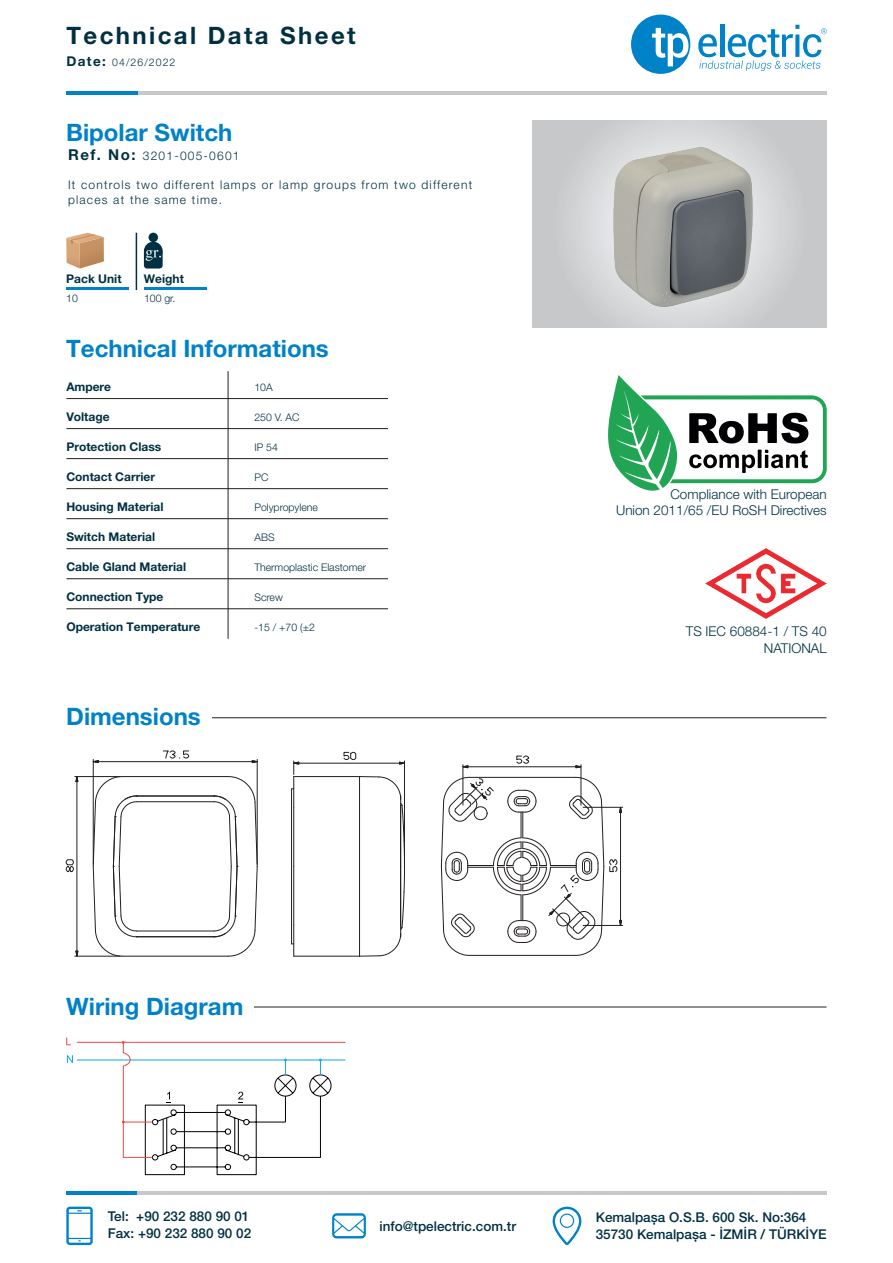
<style>
.page{position:relative;width:893px;height:1263px;background:#fff}
.page>*{position:absolute;margin:0;border:0;box-sizing:border-box;transform-origin:0 0}
.t1{font:700 24px "Helvetica Neue LT Pro";color:#0082c8}
.t2{font:700 24px "Helvetica Neue LT Pro";letter-spacing:.1em;color:#003042}
.t3{font:500 13.5px/16.8px "Helvetica Neue LT Pro";color:#003042}
.t4{font:300 13.5px/16.5px "Helvetica Neue LT Pro";color:#003042;text-align:right}
.t5{font:700 12px "Helvetica Neue LT Pro";color:#003042}
.t6{font:300 12px/14.4px "Helvetica Neue LT Pro";letter-spacing:.1em;color:#003042}
.t7{font:300 10.5px "Helvetica Neue LT Pro";color:#003042}
.s1{font-weight:700;font-size:13.5px}
.s2{font-weight:700;font-size:15px}
</style>
<div class="page">
<svg style="left:66px;top:1037px;width:280px;height:138px"></svg>
<hr style="left:254px;top:1007px;width:572px;height:1px;background:#231f20">
<hr style="left:293px;top:925px;width:1px;height:31px;background:#231f20">
<hr style="left:293px;top:776px;width:1px;height:32px;background:#231f20">
<hr style="left:294px;top:956px;width:66px;height:1px;background:#231f20">
<hr style="left:294px;top:776px;width:66px;height:1px;background:#231f20">
<svg style="left:291px;top:788px;width:3px;height:157px"></svg>
<svg style="left:359px;top:776px;width:46px;height:180px"></svg>
<hr style="left:122px;top:956px;width:106px;height:1px;background:#231f20">
<hr style="left:122px;top:776px;width:106px;height:1px;background:#231f20">
<hr style="left:137px;top:931px;width:77px;height:1px;background:#231f20">
<hr style="left:137px;top:801px;width:77px;height:1px;background:#231f20">
<hr style="left:137px;top:936px;width:77px;height:1px;background:#231f20">
<svg style="left:93px;top:776px;width:45px;height:180px"></svg>
<hr style="left:137px;top:796px;width:77px;height:1px;background:#231f20">
<svg style="left:214px;top:776px;width:44px;height:180px"></svg>
<svg style="left:516px;top:756px;width:13px;height:8px"></svg>
<svg style="left:462px;top:765px;width:6px;height:3px"></svg>
<svg style="left:575px;top:765px;width:6px;height:3px"></svg>
<hr style="left:468px;top:766px;width:108px;height:1px;background:#231f20">
<hr style="left:463px;top:765px;width:1px;height:40px;background:#231f20">
<hr style="left:581px;top:765px;width:1px;height:40px;background:#231f20">
<hr style="left:583px;top:925px;width:40px;height:1px;background:#231f20">
<hr style="left:583px;top:807px;width:40px;height:1px;background:#231f20">
<svg style="left:163px;top:750px;width:26px;height:9px"></svg>
<svg style="left:92px;top:760px;width:7px;height:3px"></svg>
<svg style="left:252px;top:760px;width:5px;height:3px"></svg>
<hr style="left:98px;top:761px;width:154px;height:1px;background:#231f20">
<hr style="left:93px;top:759px;width:1px;height:105px;background:#231f20">
<hr style="left:257px;top:759px;width:1px;height:105px;background:#231f20">
<svg style="left:66px;top:859px;width:8px;height:13px"></svg>
<svg style="left:75px;top:951px;width:3px;height:5px"></svg>
<svg style="left:75px;top:777px;width:3px;height:5px"></svg>
<hr style="left:77px;top:782px;width:1px;height:169px;background:#231f20">
<hr style="left:75px;top:956px;width:45px;height:1px;background:#231f20">
<hr style="left:75px;top:776px;width:45px;height:1px;background:#231f20">
<svg style="left:343px;top:752px;width:13px;height:8px"></svg>
<hr style="left:299px;top:763px;width:101px;height:1px;background:#231f20">
<svg style="left:293px;top:761px;width:6px;height:13px"></svg>
<hr style="left:404px;top:761px;width:1px;height:103px;background:#231f20">
<svg style="left:441px;top:777px;width:181px;height:179px"></svg>
<div style="left:533px;top:120px;width:294px;height:208px;background:linear-gradient(to right,#cfd0d2,#cdced0)"></div>
<hr style="left:97px;top:1192px;width:730px;height:3px;background:#c7c8ca">
<hr style="left:66px;top:1192px;width:71px;height:3px;background:#0082c8">
<svg style="left:332px;top:1213px;width:34px;height:25px"></svg>
<svg style="left:66px;top:1206px;width:27px;height:39px"></svg>
<svg style="left:553px;top:1206px;width:28px;height:39px"></svg>
<div style="left:631px;top:15px;width:59px;height:59px;background:#0082c8;border-radius:50%"></div>
<svg style="left:652px;top:28px;width:36px;height:38px"></svg>
<svg style="left:698px;top:25px;width:129px;height:46px"></svg>
<hr style="left:98px;top:92px;width:729px;height:3px;background:#c7c8ca">
<hr style="left:66px;top:92px;width:72px;height:3px;background:#0082c8">
<hr style="left:212px;top:717px;width:614px;height:1px;background:#231f20">
<svg style="left:608px;top:375px;width:219px;height:116px"></svg>
<img style="left:705px;top:548px;width:122px;height:70px">
<hr style="left:228px;top:371px;width:1px;height:268px;background:#231f20">
<hr style="left:66px;top:398px;width:322px;height:1px;background:#231f20">
<hr style="left:66px;top:428px;width:322px;height:1px;background:#231f20">
<hr style="left:66px;top:458px;width:322px;height:1px;background:#231f20">
<hr style="left:66px;top:488px;width:322px;height:1px;background:#231f20">
<hr style="left:66px;top:518px;width:322px;height:1px;background:#231f20">
<hr style="left:66px;top:548px;width:322px;height:1px;background:#231f20">
<hr style="left:66px;top:578px;width:322px;height:1px;background:#231f20">
<hr style="left:66px;top:608px;width:322px;height:1px;background:#231f20">
<div style="left:144px;top:249px;width:19px;height:20px;background:#003042;border-radius:3px"></div>
<div style="left:144px;top:242px;width:19px;height:18px;background:#003042;border-radius:50%"></div>
<div style="left:149px;top:233px;width:9px;height:9px;background:#003042;border-radius:50%"></div>
<svg style="left:146px;top:250px;width:15px;height:11px"></svg>
<hr style="left:136px;top:233px;width:1px;height:57px;background:#003042">
<hr style="left:66px;top:287px;width:63px;height:3px;background:#0082c8">
<hr style="left:144px;top:287px;width:63px;height:3px;background:#0082c8">
<svg style="left:66px;top:233px;width:38px;height:36px"></svg>
<img style="left:600px;top:131px;width:166px;height:190px">
<h1 class="t2" style="left:66px;top:21px;width:291px">Technical Data Sheet</h1>
<p class="t7" style="left:66px;top:56px;width:111px"><span class="s1">Date:</span> 04/26/2022</p>
<h1 class="t1" style="left:66px;top:117px;width:168px">Bipolar Switch</h1>
<p class="t6" style="left:68px;top:149px;width:173px"><span class="s2">Ref. No:</span> 3201-005-0601</p>
<p class="t6" style="left:68px;top:178px;width:406px">It controls two different lamps or lamp groups from two different places at the same time.</p>
<p class="t5" style="left:66px;top:271px;width:57px">Pack Unit</p>
<p class="t5" style="left:144px;top:271px;width:41px">Weight</p>
<p class="t7" style="left:66px;top:292px;width:13px">10</p>
<p class="t7" style="left:144px;top:292px;width:33px">100 gr.</p>
<h1 class="t1" style="left:66px;top:333px;width:264px">Technical Informations</h1>
<p class="t5" style="left:66px;top:379px;width:46px">Ampere</p>
<p class="t5" style="left:66px;top:409px;width:45px">Voltage</p>
<p class="t5" style="left:66px;top:439px;width:96px">Protection Class</p>
<p class="t5" style="left:66px;top:469px;width:90px">Contact Carrier</p>
<p class="t5" style="left:66px;top:499px;width:99px">Housing Material</p>
<p class="t5" style="left:66px;top:529px;width:90px">Switch Material</p>
<p class="t5" style="left:66px;top:559px;width:121px">Cable Gland Material</p>
<p class="t5" style="left:66px;top:589px;width:99px">Connection Type</p>
<p class="t5" style="left:66px;top:619px;width:135px">Operation Temperature</p>
<p class="t7" style="left:254px;top:381px;width:20px">10A</p>
<p class="t7" style="left:254px;top:411px;width:47px">250 V. AC</p>
<p class="t7" style="left:254px;top:441px;width:25px">IP 54</p>
<p class="t7" style="left:254px;top:471px;width:16px">PC</p>
<p class="t7" style="left:254px;top:501px;width:65px">Polypropylene</p>
<p class="t7" style="left:254px;top:531px;width:22px">ABS</p>
<p class="t7" style="left:254px;top:561px;width:113px">Thermoplastic Elastomer</p>
<p class="t7" style="left:254px;top:591px;width:30px">Screw</p>
<p class="t7" style="left:254px;top:621px;width:62px">-15 / +70 (±2</p>
<h1 class="t1" style="left:66px;top:702px;width:136px">Dimensions</h1>
<h1 class="t1" style="left:66px;top:991px;width:179px">Wiring Diagram</h1>
<p class="t4" style="left:616px;top:485px;width:212px">Compliance with European<br>Union 2011/65 /EU RoSH Directives</p>
<p class="t4" style="left:686px;top:623px;width:142px">TS IEC 60884-1 / TS 40<br>NATIONAL</p>
<p class="t3" style="left:108px;top:1208px;width:145px">Tel: +90 232 880 90 01<br>Fax: +90 232 880 90 02</p>
<p class="t3" style="left:596px;top:1208px;width:232px">Kemalpașa O.S.B. 600 Sk. No:364<br>35730 Kemalpașa - İZMİR / TÜRKİYE</p>
<p class="t3" style="left:379px;top:1217px;width:138px">info@tpelectric.com.tr</p>
</div>
